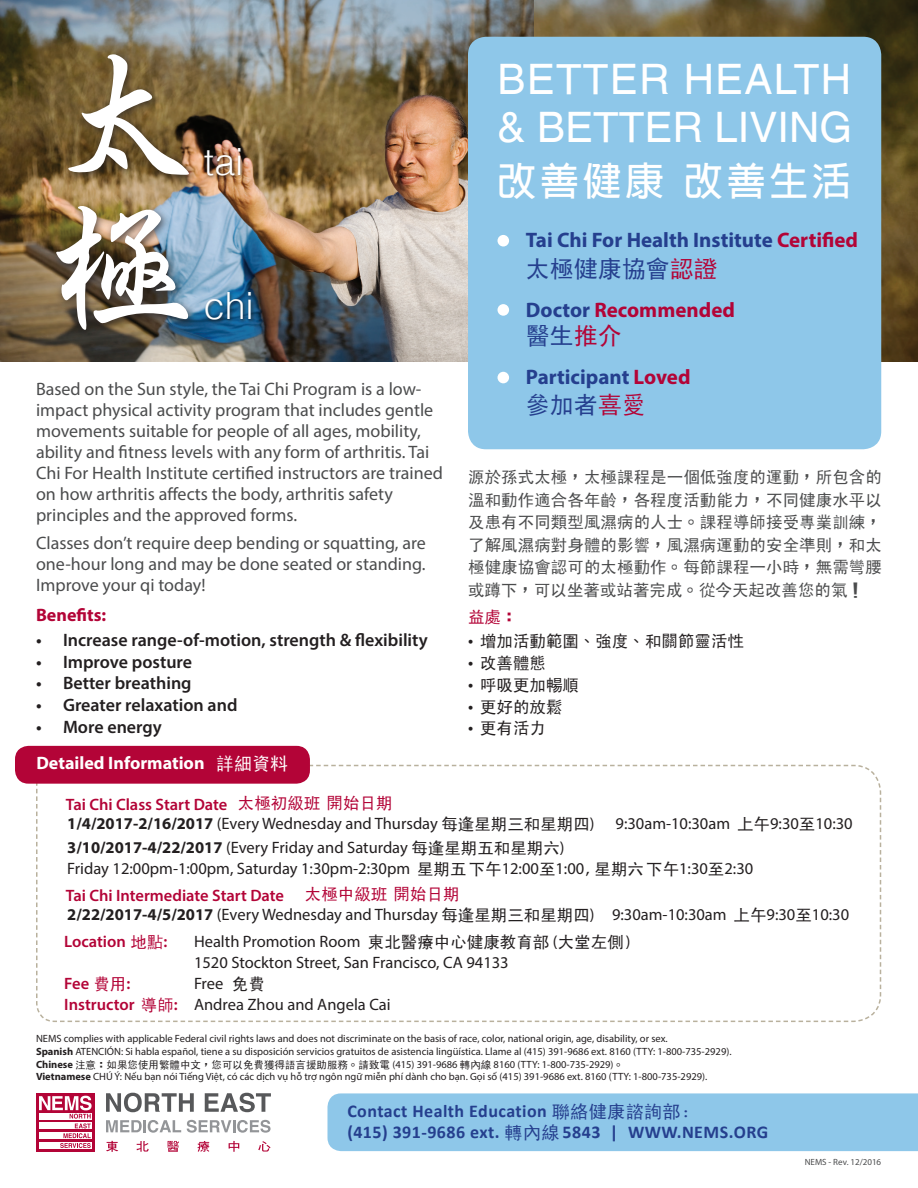
<style>
.page{position:relative;width:918px;height:1188px;background:#fff}
.page>*{position:absolute;margin:0;border:0;box-sizing:border-box;transform-origin:0 0}
.t1{font:150px/145.2px "TSC F Xingkai L5 TT";color:#fff}
.t2{font:42px/48px "Helvetica";color:#fff}
.t3{font:39px "TSC F Hei L5 TT";letter-spacing:.09em;color:#fff}
.t4{font:300 37.5px "Helvetica";color:#fff}
.t5{font:24px "TSC F Hei M5 TT";color:#253f8e}
.t6{font:700 21px "Myriad Pro";color:#253f8e}
.t7{font:700 21px "Myriad Pro";color:#b30437}
.t8{font:18px/21px "Myriad Pro";color:#4b4c4d}
.t9{font:600 18px "Myriad Pro";color:#231f20}
.t10{font:700 18px/21.6px "Calibri";letter-spacing:.025em;color:#253f8e}
.t11{font:700 18px "Myriad Pro";color:#fff}
.t12{font:700 18px "Myriad Pro";color:#b30437}
.t13{font:16.5px/21.1px "Myriad Pro";color:#231f20}
.t14{font:16.5px/22.5px "TSC F Hei M5 TT";letter-spacing:.005em;color:#4b4c4d;text-align:justify}
.t15{font:600 16.5px/21.1px "Myriad Pro";color:#b30437}
.t16{font:16.5px "TSC F Hei M5 TT";color:#231f20}
.t17{font:16.5px "TSC F Hei M5 TT";color:#b30437}
.t18{font:10.5px/12.6px "Myriad Pro";color:#231f20}
.t19{font:9px "Myriad Pro";color:#4b4c4d}
.s1{font-family:"TSC F Hei M5 TT";font-weight:400}
.s2{color:#b30437}
.s3{color:#253f8e}
.s4{font-family:"Myriad Pro";font-weight:600}
.s5{font-weight:700}
.s6{font-family:"TSC F Hei M5 TT"}
.s7{font-family:"Myriad Pro"}
</style>
<div class="page">
<img style="left:0;top:0;width:918px;height:362px">
<svg style="left:36px;top:764px;width:846px;height:258px"></svg>
<svg style="left:106px;top:1093px;width:88px;height:19px"></svg>
<svg style="left:205px;top:1093px;width:66px;height:19px"></svg>
<svg style="left:106px;top:1120px;width:75px;height:13px"></svg>
<svg style="left:187px;top:1120px;width:84px;height:13px"></svg>
<div style="left:36px;top:1093px;width:58px;height:59px;background:#b30437"></div>
<div style="left:39px;top:1142px;width:53px;height:7px;background:#fff"></div>
<svg style="left:39px;top:1096px;width:53px;height:52px"></svg>
<svg style="left:106px;top:1141px;width:12px;height:11px"></svg>
<svg style="left:137px;top:1141px;width:12px;height:11px"></svg>
<svg style="left:167px;top:1141px;width:12px;height:11px"></svg>
<svg style="left:197px;top:1141px;width:13px;height:11px"></svg>
<svg style="left:229px;top:1141px;width:10px;height:11px"></svg>
<svg style="left:258px;top:1141px;width:13px;height:11px"></svg>
<div style="left:327px;top:1093px;width:591px;height:58px;background:#8ec7e9"></div>
<div style="left:15px;top:746px;width:295px;height:38px;background:#b30437;border-radius:14px"></div>
<div style="left:468px;top:37px;width:413px;height:412px;background:#8ec7e9;border-radius:18px"></div>
<div style="left:498px;top:235px;width:11px;height:12px;background:#fff;border-radius:50%"></div>
<div style="left:498px;top:304px;width:11px;height:12px;background:#fff;border-radius:50%"></div>
<div style="left:498px;top:372px;width:11px;height:11px;background:#fff;border-radius:50%"></div>
<div style="left:51px;top:49px;width:148px;height:291px;background:#231f20;opacity:.75"></div>
<div style="left:202px;top:146px;width:53px;height:178px;background:#231f20;opacity:.75"></div>
<h1 class="t1" style="left:47px;top:31px;width:152px">太極</h1>
<h3 class="t4" style="left:204px;top:130px;width:41px">tai</h3>
<h3 class="t4" style="left:204px;top:274px;width:52px">chi</h3>
<p class="t8" style="left:36px;top:378px;width:408px">Based on the Sun style, the Tai Chi Program is a low&shy;impact physical activity program that includes gentle movements suitable for people of all ages, mobility, ability and fitness levels with any form of arthritis. Tai Chi For Health Institute certified instructors are trained on how arthritis affects the body, arthritis safety principles and the approved forms.</p>
<h3 class="t8" style="left:36px;top:532px;width:391px;text-align:justify">Classes don’t require deep bending or squatting, are one-hour long and may be done seated or standing.<br>Improve your qi today!</h3>
<h3 class="t12" style="left:36px;top:603px;width:72px">Benefits:</h3>
<h3 class="t9" style="left:36px;top:628px;width:393px">• Increase range-of-motion, strength &amp; flexibility</h3>
<h3 class="t9" style="left:36px;top:650px;width:158px">• Improve posture</h3>
<h3 class="t9" style="left:36px;top:672px;width:157px">• Better breathing</h3>
<h3 class="t9" style="left:36px;top:694px;width:203px">• Greater relaxation and</h3>
<h3 class="t9" style="left:36px;top:715px;width:127px">• More energy</h3>
<h3 class="t11" style="left:36px;top:751px;width:253px">Detailed Information <span class="s1">詳細資料</span></h3>
<h3 class="t15" style="left:66px;top:793px;width:328px">Tai Chi Class Start Date <span class="s1">太極初級班 開始日期</span></h3>
<h2 class="t2" style="left:498px;top:56px;width:356px">BETTER HEALTH &amp; BETTER LIVING</h2>
<h3 class="t3" style="left:498px;top:153px;width:355px">改善健康 改善生活</h3>
<h3 class="t6" style="left:526px;top:227px;width:334px">Tai Chi For Health Institute <span class="s2">Certified</span></h3>
<h3 class="t5" style="left:526px;top:252px;width:193px">太極健康協會<span class="s2">認證</span></h3>
<h3 class="t7" style="left:526px;top:296px;width:211px"><span class="s3">Doctor</span> Recommended</h3>
<h3 class="t5" style="left:526px;top:319px;width:97px">醫生<span class="s2">推介</span></h3>
<h3 class="t6" style="left:526px;top:364px;width:166px">Participant <span class="s2">Loved</span></h3>
<h3 class="t5" style="left:526px;top:388px;width:121px">參加者<span class="s2">喜愛</span></h3>
<h3 class="t14" style="left:468px;top:464px;width:415px">源於孫式太極，太極課程是一個低強度的運動，所包含的溫和動作適合各年齡，各程度活動能力，不同健康水平以及患有不同類型風濕病的人士。課程導師接受專業訓練，了解風濕病對身體的影響，風濕病運動的安全準則，和太極健康協會認可的太極動作。每節課程一小時，無需彎腰或蹲下，可以坐著或站著完成。從今天起改善您的氣！</h3>
<h3 class="t17" style="left:468px;top:605px;width:51px">益處：</h3>
<h3 class="t16" style="left:468px;top:630px;width:277px"><span class="s4">•</span> 增加活動範圍、強度、和關節靈活性</h3>
<h3 class="t16" style="left:468px;top:652px;width:79px"><span class="s4">•</span> 改善體態</h3>
<h3 class="t16" style="left:468px;top:673px;width:112px"><span class="s4">•</span> 呼吸更加暢順</h3>
<h3 class="t16" style="left:468px;top:695px;width:96px"><span class="s4">•</span> 更好的放鬆</h3>
<h3 class="t16" style="left:468px;top:717px;width:79px"><span class="s4">•</span> 更有活力</h3>
<h3 class="t13" style="left:67px;top:813px;width:529px"><span class="s5">1/4/2017-2/16/2017</span> (Every Wednesday and Thursday <span class="s6">每逢星期三和星期四</span>)</h3>
<h3 class="t13" style="left:616px;top:813px;width:239px">9:30am-10:30am <span class="s6">上午</span>9:30<span class="s6">至</span>10:30</h3>
<h3 class="t13" style="left:67px;top:837px;width:688px"><span class="s5">3/10/2017-4/22/2017</span> (Every Friday and Saturday <span class="s6">每逢星期五和星期六</span>)<br>Friday 12:00pm-1:00pm, Saturday 1:30pm-2:30pm <span class="s6">星期五 下午</span>12:00<span class="s6">至</span>1:00<span class="s6">, 星期六 下午</span>1:30<span class="s6">至</span>2:30</h3>
<h3 class="t15" style="left:66px;top:884px;width:220px">Tai Chi Intermediate Start Date</h3>
<h3 class="t17" style="left:305px;top:882px;width:156px">太極中級班 開始日期</h3>
<h3 class="t15" style="left:64px;top:930px;width:105px">Location <span class="s1">地點</span>:</h3>
<h3 class="t15" style="left:64px;top:973px;width:115px">Fee <span class="s1">費用</span>:<br>Instructor <span class="s1">導師</span>:</h3>
<h3 class="t13" style="left:67px;top:904px;width:783px"><span class="s5">2/22/2017-4/5/2017</span> (Every Wednesday and Thursday <span class="s6">每逢星期三和星期四</span>) 9:30am-10:30am <span class="s6">上午</span>9:30<span class="s6">至</span>10:30</h3>
<h3 class="t16" style="left:368px;top:930px;width:264px">東北醫療中心健康教育部 <span class="s7">(</span>大堂左側 <span class="s7">)</span></h3>
<h3 class="t13" style="left:194px;top:930px;width:316px">Health Promotion Room<br>1520 Stockton Street, San Francisco, CA 94133<br>Free<br>Andrea Zhou and Angela Cai</h3>
<h3 class="t16" style="left:232px;top:972px;width:34px">免費</h3>
<p class="t18" style="left:36px;top:1032px;width:697px">NEMS complies with applicable Federal civil rights laws and does not discriminate on the basis of race, color, national origin, age, disability, or sex.<br><span class="s5">Spanish</span> ATENCIÓN: Si habla español, tiene a su disposición servicios gratuitos de asistencia lingüística. Llame al (415) 391-9686 ext. 8160 (TTY: 1-800-735-2929).<br><span class="s5">Chinese</span> <span class="s6">注意：如果您使用繁體中文，您可以免費獲得語言援助服務。請致電</span> (415) 391-9686 <span class="s6">轉內線</span> 8160 (TTY: 1-800-735-2929)<span class="s6">。<br></span><span class="s5">Vietnamese</span> CHÚ Ý: Nếu bạn nói Tiếng Việt, có các dịch vụ hỗ trợ ngôn ngữ miễn phí dành cho bạn. Gọi số (415) 391-9686 ext. 8160 (TTY: 1-800-735-2929).</p>
<h3 class="t10" style="left:347px;top:1100px;width:422px">Contact Health Education <span class="s1">聯絡健康諮詢部:<br></span>(415) 391-9686 ext. <span class="s1">轉內線</span> 5843 | WWW.NEMS.ORG</h3>
<p class="t19" style="left:805px;top:1156px;width:78px">NEMS - Rev. 12/2016</p>
</div>
